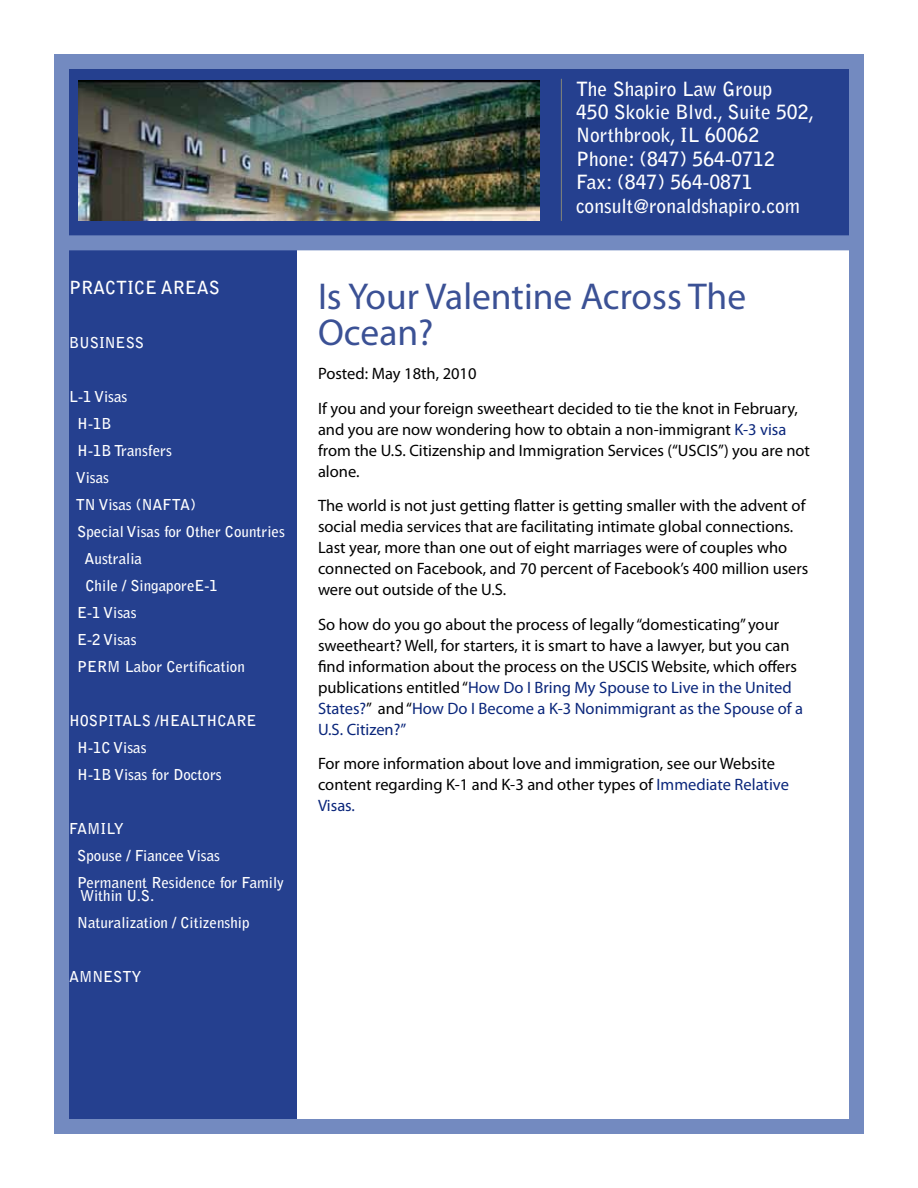
<style>
.page{position:relative;width:918px;height:1188px;background:#fff}
.page>*{position:absolute;margin:0;border:0;box-sizing:border-box;transform-origin:0 0}
.t1{font:37.5px/36px "Myriad Pro";color:#3b5195}
.t2{font:700 19.5px/23.4px "Bell Gothic Std";color:#fff}
.t3{font:700 18px "Bell Gothic Std";color:#fff}
.t4{font:16.5px/21px "Myriad Pro";color:#000}
.t5{font:700 15px/27px "Bell Gothic Std";color:#fff}
.s1{color:#0a267b}
</style>
<div class="page">
<div style="left:61px;top:202px;width:236px;height:923px;background:#25408f"></div>
<div style="left:54px;top:54px;width:810px;height:1080px;border:15px solid #738ac0"></div>
<div style="left:54px;top:54px;width:810px;height:196px;background:#25408f;border:15px solid #738ac0"></div>
<hr style="left:561px;top:79px;width:1px;height:142px;background:#848679">
<img style="left:78px;top:81px;width:461px;height:140px">
<p class="t3" style="left:69px;top:277px;width:152px">PRACTICE AREAS</p>
<p class="t5" style="left:69px;top:329px;width:76px">BUSINESS</p>
<p class="t5" style="left:69px;top:383px;width:60px">L-1 Visas</p>
<p class="t5" style="left:77px;top:410px;width:36px">H-1B</p>
<p class="t5" style="left:77px;top:437px;width:96px">H-1B Transfers</p>
<p class="t5" style="left:76px;top:464px;width:35px">Visas</p>
<p class="t5" style="left:76px;top:491px;width:122px">TN Visas (NAFTA)</p>
<p class="t5" style="left:77px;top:518px;width:209px">Special Visas for Other Countries</p>
<p class="t5" style="left:85px;top:545px;width:59px">Australia</p>
<p class="t5" style="left:86px;top:572px;width:134px">Chile / SingaporeE-1</p>
<p class="t5" style="left:77px;top:599px;width:61px">E-1 Visas</p>
<p class="t5" style="left:77px;top:626px;width:61px">E-2 Visas</p>
<p class="t5" style="left:77px;top:653px;width:169px">PERM Labor Certification</p>
<p class="t5" style="left:77px;top:707px;width:181px;text-indent:-8px">HOSPITALS /HEALTHCARE<br>H-1C Visas<br>H-1B Visas for Doctors</p>
<p class="t5" style="left:77px;top:815px;width:208px;text-indent:-8px">FAMILY<br>Spouse / Fiancee Visas<br>Permanent Residence for Family</p>
<p class="t5" style="left:77px;top:883px;width:174px">Within U.S.<br>Naturalization / Citizenship</p>
<p class="t5" style="left:69px;top:964px;width:74px">AMNESTY</p>
<p class="t2" style="left:576px;top:77px;width:240px">The Shapiro Law Group<br>450 Skokie Blvd., Suite 502,<br>Northbrook, IL 60062<br>Phone: (847) 564-0712<br>Fax: (847) 564-0871 consult@ronaldshapiro.com</p>
<h1 class="t1" style="left:318px;top:277px;width:430px">Is Your Valentine Across The<br>Ocean?</h1>
<p class="t4" style="left:318px;top:356px;width:481px;line-height:34.5px">Posted: May 18th, 2010<br>If you and your foreign sweetheart decided to tie the knot in February,</p>
<p class="t4" style="left:318px;top:418px;width:494px">and you are now wondering how to obtain a non-immigrant <span class="s1">K-3 visa </span>from the U.S. Citizenship and Immigration Services (“USCIS”) you are not alone.</p>
<p class="t4" style="left:318px;top:495px;width:492px">The world is not just getting flatter is getting smaller with the advent of social media services that are facilitating intimate global connections.<br>Last year, more than one out of eight marriages were of couples who connected on Facebook, and 70 percent of Facebook’s 400 million users were out outside of the U.S.</p>
<p class="t4" style="left:318px;top:613px;width:487px">So how do you go about the process of legally “domesticating” your sweetheart? Well, for starters, it is smart to have a lawyer, but you can find information about the process on the USCIS Website, which offers publications entitled “<span class="s1">How Do I Bring My Spouse to Live in the United States?</span>” and “<span class="s1">How Do I Become a K-3 Nonimmigrant as the Spouse of a U.S. Citizen?”</span></p>
<p class="t4" style="left:318px;top:753px;width:472px">For more information about love and immigration, see our Website content regarding K-1 and K-3 and other types of <span class="s1">Immediate Relative<br>Visas.</span></p>
</div>
